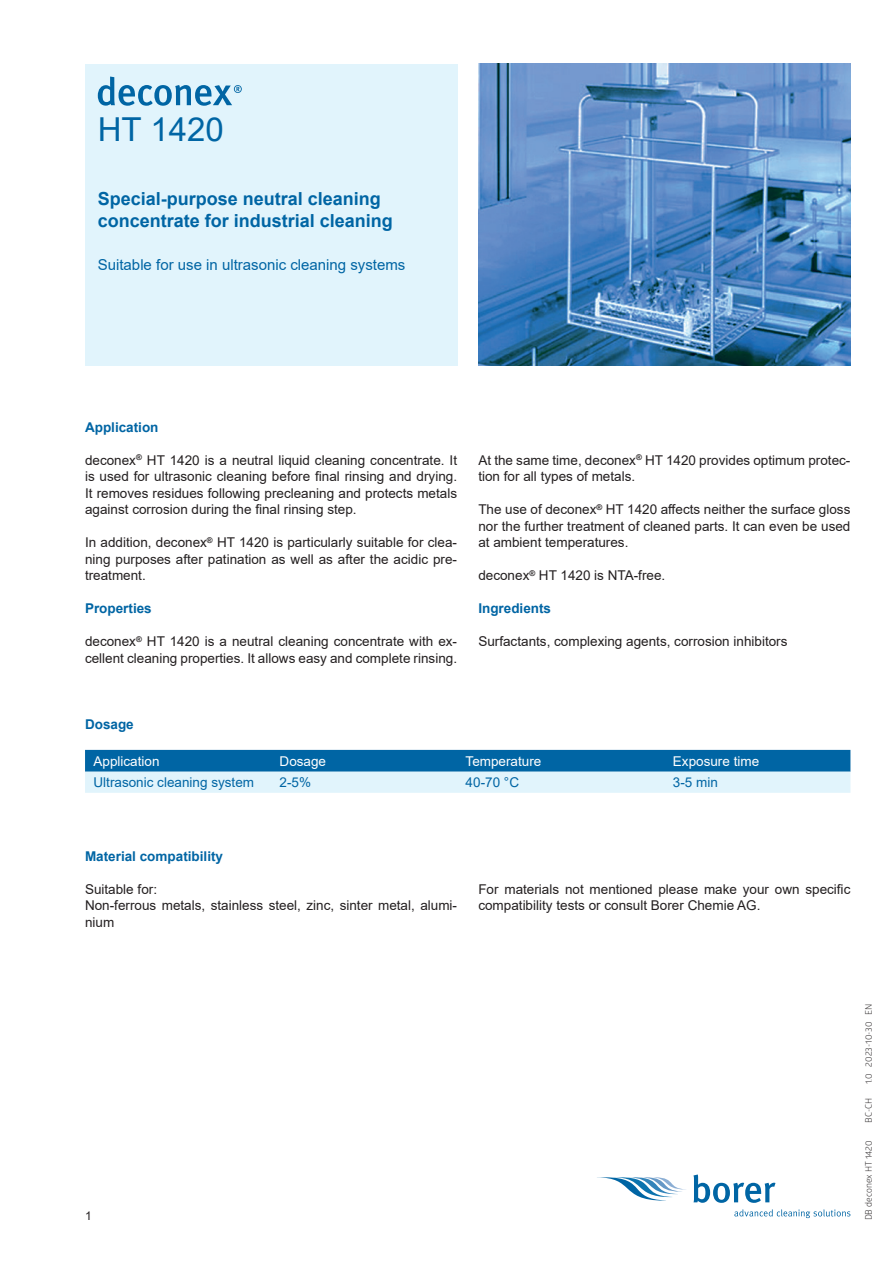
<style>
.page{position:relative;width:893px;height:1263px;background:#fff}
.page>*{position:absolute;margin:0;border:0;box-sizing:border-box;transform-origin:0 0}
.t1{font:33px "Arial";color:#0065a4}
.t2{font:700 18px/21.6px "Arial";color:#0065a4}
.t3{font:15px "Arial";color:#0065a4}
.t4{font:13.5px/16.5px "Arial";color:#231f20}
.t5{font:700 13.5px "Arial";color:#0065a4}
.t6{font:13.5px "Arial";color:#0065a4}
.t7{font:13.5px "Arial";color:#fff}
.t8{font:12px "Arial";color:#231f20}
.t9{font:9px "Glober";color:#231f20}
</style>
<div class="page">
<div style="left:85px;top:64px;width:372px;height:302px;background:#e1f4fc"></div>
<svg style="left:98px;top:77px;width:144px;height:29px"></svg>
<svg style="left:597px;top:1177px;width:89px;height:23px"></svg>
<svg style="left:693px;top:1174px;width:82px;height:29px"></svg>
<svg style="left:734px;top:1209px;width:116px;height:9px"></svg>
<img style="left:478px;top:64px;width:372px;height:302px">
<svg style="left:85px;top:750px;width:765px;height:43px;background:#70accf"></svg>
<h1 class="t1" style="left:98px;top:107px;width:127px">HT 1420</h1>
<h2 class="t2" style="left:98px;top:188px;width:297px">Special-purpose neutral cleaning concentrate for industrial cleaning</h2>
<p class="t3" style="left:98px;top:255px;width:309px">Suitable for use in ultrasonic cleaning systems</p>
<p class="t5" style="left:85px;top:417px;width:75px">Application</p>
<p class="t4" style="left:85px;top:451px;width:374px;text-align:justify">deconex<sup>®</sup> HT 1420 is a neutral liquid cleaning concentrate. It is used for ultrasonic cleaning before final rinsing and drying.<br>It removes residues following precleaning and protects metals against corrosion during the final rinsing step.</p>
<p class="t4" style="left:85px;top:534px;width:374px;text-align:justify">In addition, deconex<sup>®</sup> HT 1420 is particularly suitable for clea&shy;ning purposes after patination as well as after the acidic pre&shy;treatment.</p>
<p class="t5" style="left:85px;top:599px;width:68px">Properties</p>
<p class="t4" style="left:85px;top:633px;width:374px">deconex<sup>®</sup> HT 1420 is a neutral cleaning concentrate with ex&shy;cellent cleaning properties. It allows easy and complete rinsing.</p>
<p class="t4" style="left:478px;top:451px;width:374px">At the same time, deconex<sup>®</sup> HT 1420 provides optimum protec&shy;tion for all types of metals.</p>
<p class="t4" style="left:478px;top:501px;width:374px;text-align:justify">The use of deconex<sup>®</sup> HT 1420 affects neither the surface gloss nor the further treatment of cleaned parts. It can even be used at ambient temperatures.</p>
<p class="t4" style="left:478px;top:567px;width:188px">deconex<sup>®</sup> HT 1420 is NTA-free.</p>
<p class="t5" style="left:478px;top:599px;width:74px">Ingredients</p>
<p class="t4" style="left:478px;top:633px;width:311px">Surfactants, complexing agents, corrosion inhibitors</p>
<p class="t5" style="left:85px;top:714px;width:50px">Dosage</p>
<p class="t7" style="left:94px;top:752px;width:68px">Application</p>
<p class="t7" style="left:280px;top:752px;width:48px">Dosage</p>
<p class="t7" style="left:466px;top:752px;width:77px">Temperature</p>
<p class="t7" style="left:673px;top:752px;width:88px">Exposure time</p>
<p class="t6" style="left:94px;top:773px;width:162px">Ultrasonic cleaning system</p>
<p class="t6" style="left:280px;top:773px;width:33px">2-5%</p>
<p class="t6" style="left:466px;top:773px;width:55px">40-70 °C</p>
<p class="t6" style="left:673px;top:773px;width:47px">3-5 min</p>
<p class="t5" style="left:85px;top:846px;width:140px">Material compatibility</p>
<p class="t4" style="left:85px;top:880px;width:374px">Suitable for:<br>Non-ferrous metals, stainless steel, zinc, sinter metal, alumi&shy;nium</p>
<p class="t4" style="left:478px;top:880px;width:374px">For materials not mentioned please make your own specific compatibility tests or consult Borer Chemie AG.</p>
<p class="t8" style="left:85px;top:1208px;width:8px">1</p>
<p class="t9" style="left:862px;top:1084px;width:82px;rotate:-90deg">1.0 2023-10-30 EN</p>
<p class="t9" style="left:862px;top:1123px;width:26px;rotate:-90deg">BC-CH</p>
<p class="t9" style="left:862px;top:1220px;width:82px;rotate:-90deg">DB deconex HT 1420</p>
</div>
